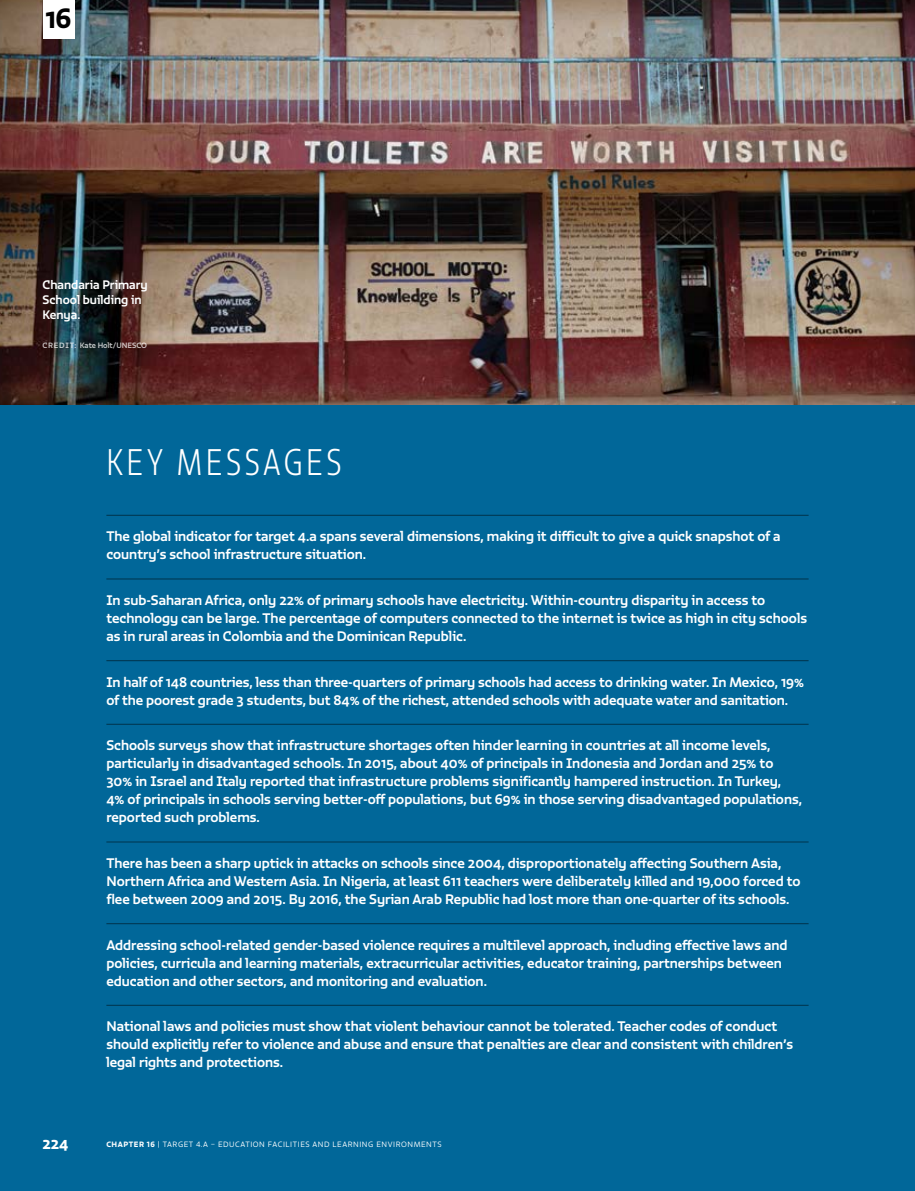
<style>
.page{position:relative;width:915px;height:1191px;background:#fff}
.page>*{position:absolute;margin:0;border:0;box-sizing:border-box;transform-origin:0 0}
.t1{font:300 expanded 36px "Vita Cond Std";letter-spacing:.1em;color:#fff}
.t2{font:27px "Vita Std Bld";color:#000}
.t3{font:15px "Vita Std Bld";color:#fff}
.t4{font:500 13.5px/18px "Vita Std";color:#fff}
.t5{font:500 12px/15px "Vita Std";color:#fff}
.t6{font:300 7.5px "Vita Std";letter-spacing:.075em;color:#fff}
.t7{font:500 7.5px "Vita Std";color:#fff}
.s1{font-family:"Vita Std Bld";font-weight:400}
</style>
<div class="page">
<div style="left:0;top:0;width:914px;height:1191px;background:#016799"></div>
<img style="left:0;top:0;width:914px;height:404px">
<div style="left:43px;top:0;width:31px;height:38px;background:#fff"></div>
<hr style="left:106px;top:515px;width:702px;height:1px;background:#003954">
<hr style="left:106px;top:578px;width:702px;height:1px;background:#003954">
<hr style="left:106px;top:660px;width:702px;height:1px;background:#003954">
<hr style="left:106px;top:723px;width:702px;height:2px;background:#003954">
<hr style="left:106px;top:841px;width:702px;height:1px;background:#003954">
<hr style="left:106px;top:923px;width:702px;height:1px;background:#003954">
<hr style="left:106px;top:1004px;width:702px;height:2px;background:#003954">
<h2 class="t2" style="left:45px;top:0;width:28px">16</h2>
<p class="t5" style="left:43px;top:277px;width:107px">Chandaria Primary<br>School building in<br>Kenya.</p>
<p class="t7" style="left:43px;top:340px;width:106px">CREDIT: Kate Holt/UNESCO</p>
<h1 class="t1" style="left:106px;top:440px;width:236px">KEY MESSAGES</h1>
<p class="t4" style="left:106px;top:527px;width:675px">The global indicator for target 4.a spans several dimensions, making it difficult to give a quick snapshot of a country’s school infrastructure situation.</p>
<p class="t4" style="left:106px;top:591px;width:702px">In sub-Saharan Africa, only 22% of primary schools have electricity. Within-country disparity in access to technology can be large. The percentage of computers connected to the internet is twice as high in city schools as in rural areas in Colombia and the Dominican Republic.</p>
<p class="t4" style="left:106px;top:672px;width:698px">In half of 148 countries, less than three-quarters of primary schools had access to drinking water. In Mexico, 19% of the poorest grade 3 students, but 84% of the richest, attended schools with adequate water and sanitation.</p>
<p class="t4" style="left:106px;top:736px;width:697px">Schools surveys show that infrastructure shortages often hinder learning in countries at all income levels, particularly in disadvantaged schools. In 2015, about 40% of principals in Indonesia and Jordan and 25% to 30% in Israel and Italy reported that infrastructure problems significantly hampered instruction. In Turkey, 4% of principals in schools serving better-off populations, but 69% in those serving disadvantaged populations, reported such problems.</p>
<p class="t4" style="left:106px;top:854px;width:695px">There has been a sharp uptick in attacks on schools since 2004, disproportionately affecting Southern Asia,<br>Northern Africa and Western Asia. In Nigeria, at least 611 teachers were deliberately killed and 19,000 forced to flee between 2009 and 2015. By 2016, the Syrian Arab Republic had lost more than one-quarter of its schools.</p>
<p class="t4" style="left:106px;top:935px;width:682px">Addressing school-related gender-based violence requires a multilevel approach, including effective laws and policies, curricula and learning materials, extracurricular activities, educator training, partnerships between education and other sectors, and monitoring and evaluation.</p>
<p class="t4" style="left:106px;top:1017px;width:688px">National laws and policies must show that violent behaviour cannot be tolerated. Teacher codes of conduct should explicitly refer to violence and abuse and ensure that penalties are clear and consistent with children’s legal rights and protections.</p>
<p class="t3" style="left:43px;top:1133px;width:27px">224</p>
<p class="t6" style="left:106px;top:1139px;width:336px"><span class="s1">CHAPTER 16</span> | TARGET 4.A – EDUCATION FACILITIES AND LEARNING ENVIRONMENTS</p>
</div>
